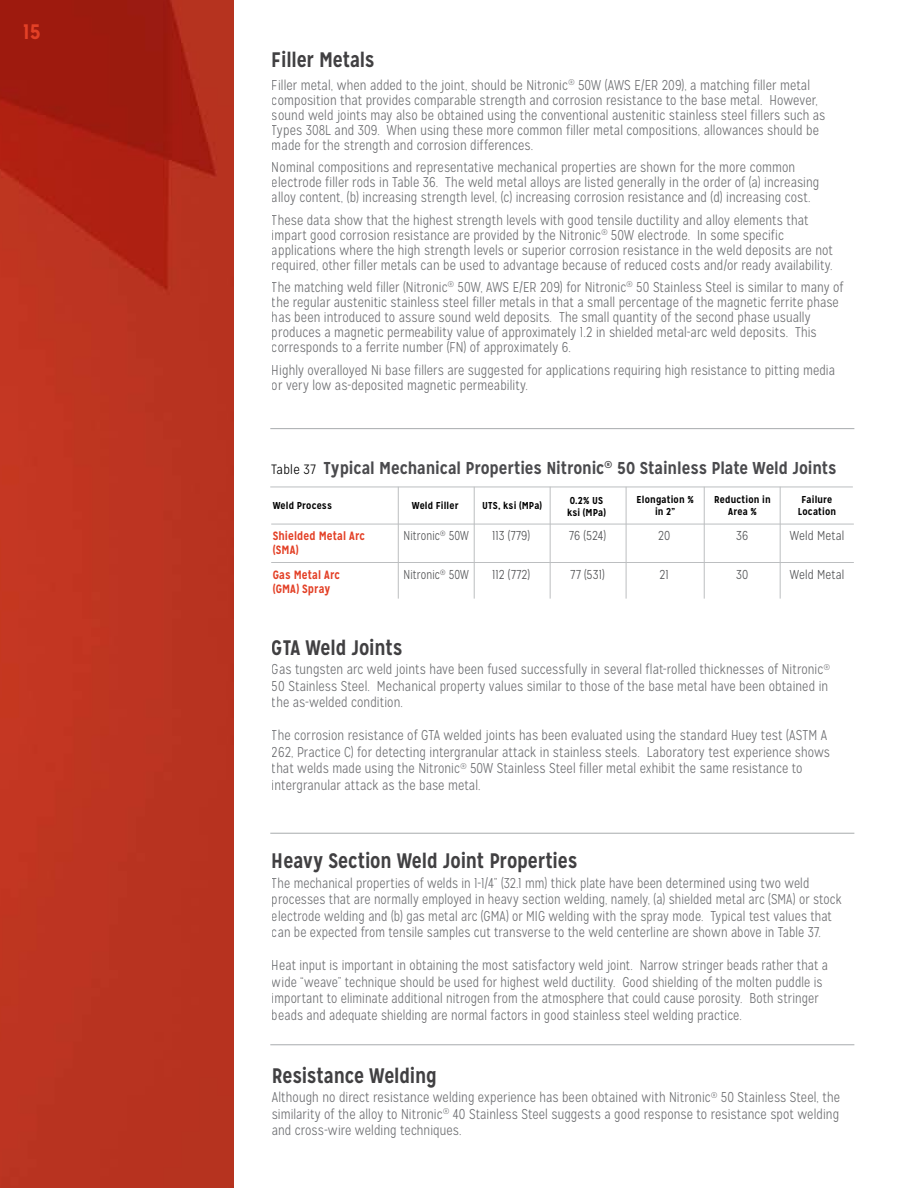
<style>
.page{position:relative;width:918px;height:1188px;background:#fff}
.page>*{position:absolute;margin:0;border:0;box-sizing:border-box;transform-origin:0 0}
.t1{font:700 21px "Mission Gothic";letter-spacing:-.01em;color:#414042;scale:.94 1}
.t2{font:700 21px "Mission Gothic";color:#e34026}
.t3{font:700 17.25px "Mission Gothic";letter-spacing:-.005em;color:#4a4a4d}
.t4{font:300 14.25px/15px "Mission Gothic";letter-spacing:.005em;color:#6d6e71;scale:.94 1}
.t5{font:300 14.25px/16.5px "Mission Gothic";letter-spacing:.005em;color:#6d6e71;scale:.92 1}
.t6{font:300 12.9px "Mission Gothic";letter-spacing:.01em;color:#515254}
.t7{font:300 12.9px "Mission Gothic";letter-spacing:.01em;color:#515254;scale:.9 1}
.t8{font:700 12px "Mission Gothic";letter-spacing:.01em;color:#e34026;scale:.95 1}
.t9{font:700 10.05px/12px "Mission Gothic";letter-spacing:.015em;color:#000}
.s1{font-weight:300;font-size:13.5px;color:#000}
</style>
<div class="page">
<img style="left:0;top:0;width:234px;height:1188px">
<hr style="left:271px;top:524px;width:583px;height:1px;background:#bcbec0">
<hr style="left:271px;top:562px;width:583px;height:1px;background:#bcbec0">
<hr style="left:270px;top:487px;width:583px;height:1px;background:#bcbec0">
<hr style="left:398px;top:487px;width:1px;height:112px;background:#bcbec0">
<hr style="left:474px;top:487px;width:1px;height:112px;background:#bcbec0">
<hr style="left:550px;top:487px;width:1px;height:112px;background:#bcbec0">
<hr style="left:704px;top:487px;width:1px;height:112px;background:#bcbec0">
<hr style="left:626px;top:487px;width:1px;height:112px;background:#bcbec0">
<hr style="left:780px;top:487px;width:1px;height:112px;background:#bcbec0">
<hr style="left:270px;top:833px;width:584px;height:1px;background:#b1b4b6">
<hr style="left:270px;top:428px;width:584px;height:1px;background:#b1b4b6">
<hr style="left:270px;top:1044px;width:584px;height:1px;background:#b1b4b6">
<p class="t2" style="left:23px;top:19px;width:19px">15</p>
<h1 class="t1" style="left:272px;top:47px;width:111px">Filler Metals</h1>
<p class="t4" style="left:272px;top:77px;width:590px">Filler metal, when added to the joint, should be Nitronic<sup>®</sup> 50W (AWS E/ER 209), a matching filler metal composition that provides comparable strength and corrosion resistance to the base metal. However, sound weld joints may also be obtained using the conventional austenitic stainless steel fillers such as Types 308L and 309. When using these more common filler metal compositions, allowances should be made for the strength and corrosion differences.</p>
<p class="t4" style="left:272px;top:160px;width:584px">Nominal compositions and representative mechanical properties are shown for the more common electrode filler rods in Table 36. The weld metal alloys are listed generally in the order of (a) increasing alloy content, (b) increasing strength level, (c) increasing corrosion resistance and (d) increasing cost.</p>
<p class="t4" style="left:272px;top:212px;width:599px">These data show that the highest strength levels with good tensile ductility and alloy elements that impart good corrosion resistance are provided by the Nitronic<sup>®</sup> 50W electrode. In some specific applications where the high strength levels or superior corrosion resistance in the weld deposits are not required, other filler metals can be used to advantage because of reduced costs and/or ready availability.</p>
<p class="t4" style="left:272px;top:280px;width:610px">The matching weld filler (Nitronic<sup>®</sup> 50W, AWS E/ER 209) for Nitronic<sup>®</sup> 50 Stainless Steel is similar to many of the regular austenitic stainless steel filler metals in that a small percentage of the magnetic ferrite phase has been introduced to assure sound weld deposits. The small quantity of the second phase usually produces a magnetic permeability value of approximately 1.2 in shielded metal-arc weld deposits. This corresponds to a ferrite number (FN) of approximately 6.</p>
<p class="t4" style="left:272px;top:362px;width:601px">Highly overalloyed Ni base fillers are suggested for applications requiring high resistance to pitting media or very low as-deposited magnetic permeability.</p>
<p class="t3" style="left:271px;top:457px;width:567px"><span class="s1">Table 37</span> Typical Mechanical Properties Nitronic<sup>®</sup> 50 Stainless Plate Weld Joints</p>
<p class="t9" style="left:273px;top:500px;width:61px">Weld Process</p>
<p class="t9" style="left:412px;top:500px;width:48px">Weld Filler</p>
<p class="t9" style="left:482px;top:500px;width:61px">UTS, ksi (MPa)</p>
<p class="t9" style="left:567px;top:494px;width:40px">0.2% US ksi (MPa)</p>
<p class="t9" style="left:714px;top:494px;width:58px">Reduction in</p>
<p class="t9" style="left:637px;top:494px;width:59px">Elongation %</p>
<p class="t9" style="left:655px;top:506px;width:22px">in 2”</p>
<p class="t9" style="left:728px;top:506px;width:30px">Area %</p>
<p class="t9" style="left:802px;top:494px;width:32px">Failure</p>
<p class="t9" style="left:798px;top:506px;width:40px">Location</p>
<p class="t8" style="left:273px;top:528px;width:99px">Shielded Metal Arc</p>
<p class="t7" style="left:404px;top:528px;width:74px">Nitronic<sup>®</sup> 50W</p>
<p class="t6" style="left:492px;top:528px;width:40px">113 (779)</p>
<p class="t6" style="left:569px;top:528px;width:38px">76 (524)</p>
<p class="t6" style="left:658px;top:528px;width:14px">20</p>
<p class="t6" style="left:736px;top:528px;width:14px">36</p>
<p class="t6" style="left:790px;top:528px;width:56px">Weld Metal</p>
<p class="t8" style="left:273px;top:542px;width:29px">(SMA)</p>
<p class="t8" style="left:273px;top:567px;width:72px">Gas Metal Arc</p>
<p class="t7" style="left:404px;top:567px;width:74px">Nitronic<sup>®</sup> 50W</p>
<p class="t6" style="left:492px;top:567px;width:39px">112 (772)</p>
<p class="t6" style="left:571px;top:567px;width:36px">77 (531)</p>
<p class="t6" style="left:660px;top:567px;width:11px">21</p>
<p class="t6" style="left:736px;top:567px;width:14px">30</p>
<p class="t6" style="left:790px;top:567px;width:56px">Weld Metal</p>
<p class="t8" style="left:273px;top:581px;width:62px">(GMA) Spray</p>
<h1 class="t1" style="left:272px;top:634px;width:141px">GTA Weld Joints</h1>
<p class="t4" style="left:272px;top:661px;width:595px;line-height:16.5px">Gas tungsten arc weld joints have been fused successfully in several flat-rolled thicknesses of Nitronic<sup>®<br></sup>50 Stainless Steel. Mechanical property values similar to those of the base metal have been obtained in the as-welded condition.</p>
<p class="t4" style="left:272px;top:727px;width:595px;line-height:16.5px">The corrosion resistance of GTA welded joints has been evaluated using the standard Huey test (ASTM A 262, Practice C) for detecting intergranular attack in stainless steels. Laboratory test experience shows that welds made using the Nitronic<sup>®</sup> 50W Stainless Steel filler metal exhibit the same resistance to intergranular attack as the base metal.</p>
<h1 class="t1" style="left:272px;top:848px;width:327px">Heavy Section Weld Joint Properties</h1>
<p class="t5" style="left:272px;top:875px;width:621px">The mechanical properties of welds in 1-1/4” (32.1 mm) thick plate have been determined using two weld processes that are normally employed in heavy section welding, namely, (a) shielded metal arc (SMA) or stock electrode welding and (b) gas metal arc (GMA) or MIG welding with the spray mode. Typical test values that can be expected from tensile samples cut transverse to the weld centerline are shown above in Table 37.</p>
<p class="t5" style="left:272px;top:957px;width:606px">Heat input is important in obtaining the most satisfactory weld joint. Narrow stringer beads rather that a wide “weave” technique should be used for highest weld ductility. Good shielding of the molten puddle is important to eliminate additional nitrogen from the atmosphere that could cause porosity. Both stringer beads and adequate shielding are normal factors in good stainless steel welding practice.</p>
<h1 class="t1" style="left:272px;top:1062px;width:177px">Resistance Welding</h1>
<p class="t4" style="left:272px;top:1089px;width:606px;line-height:16.5px;text-align:justify">Although no direct resistance welding experience has been obtained with Nitronic<sup>®</sup> 50 Stainless Steel, the similarity of the alloy to Nitronic<sup>®</sup> 40 Stainless Steel suggests a good response to resistance spot welding and cross-wire welding techniques.</p>
</div>
